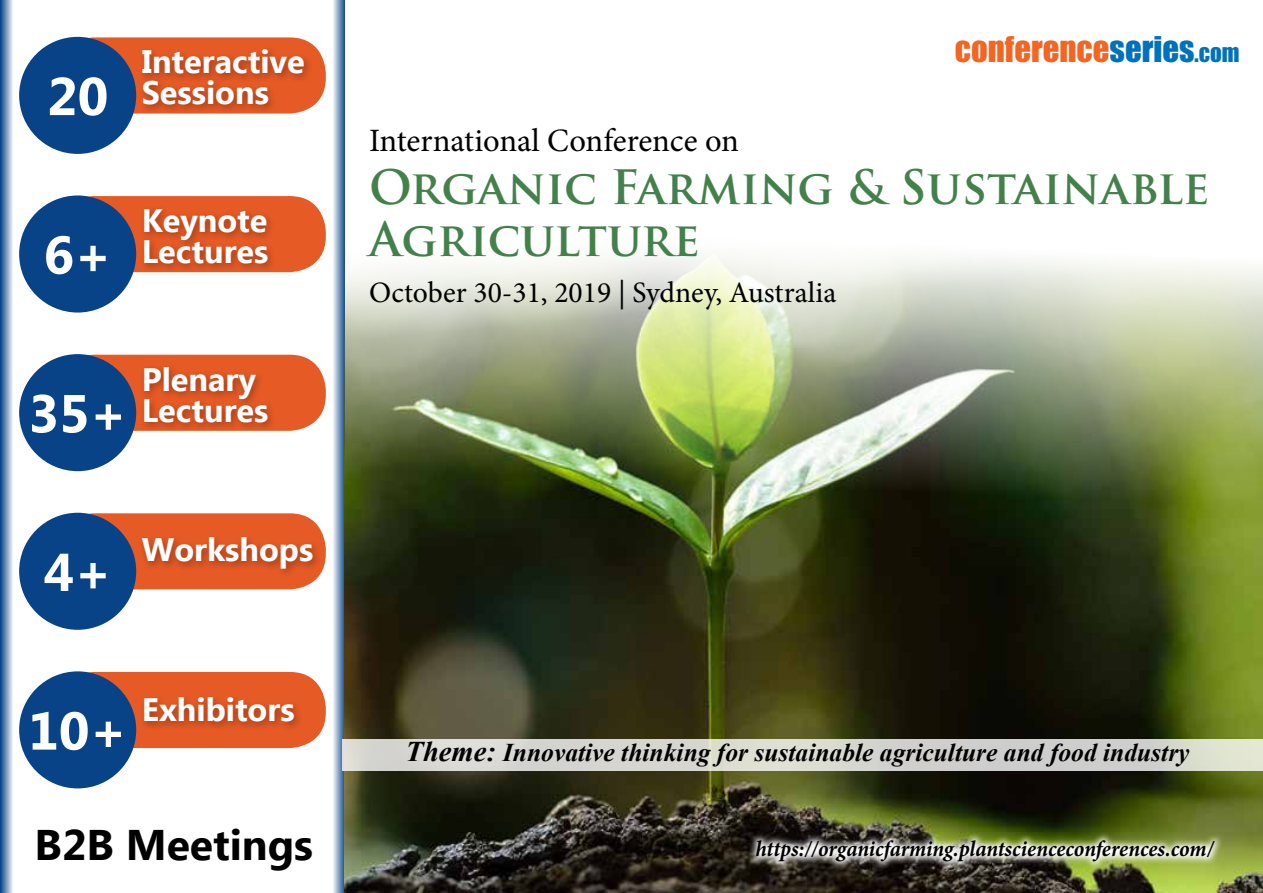
<style>
.page{position:relative;width:1263px;height:893px;background:#fff}
.page>*{position:absolute;margin:0;border:0;box-sizing:border-box;transform-origin:0 0}
.t1{font:700 53.25px "Ebrima";color:#fff}
.t2{font:700 46.2px/51.9px "Trajan Pro";color:#43814b}
.t3{font:700 42.75px "Ebrima";color:#000}
.t4{font:32.7px "Impact";color:#f26522}
.t5{font:32.55px "Minion Pro";letter-spacing:-.005em;color:#000}
.t6{font:700 32.4px/30.9px "Ebrima";color:#fff}
.t7{font:29.55px "Minion Pro";color:#000}
.t8{font:italic 700 25.5px "Times New Roman";color:#000}
.t9{font:italic 700 22.5px "Minion Pro";letter-spacing:-.005em;color:#000;scale:.95 1}
.s1{color:#0072bc}
.s2{font-size:22.95px;color:#0072bc}
.s3{font-size:28.5px}
</style>
<div class="page">
<svg style="left:0;top:0;width:13px;height:893px;background:#7a99be"></svg>
<svg style="left:333px;top:0;width:12px;height:893px;background:#8da8c8"></svg>
<div style="left:58px;top:37px;width:268px;height:77px;background:#e65a25;border-radius:36px"></div>
<div style="left:19px;top:37px;width:117px;height:117px;background:#084388;border-radius:50%"></div>
<div style="left:138px;top:45px;width:176px;height:69px;background:#000;opacity:.3"></div>
<div style="left:58px;top:196px;width:268px;height:76px;background:#e65a25;border-radius:36px"></div>
<div style="left:19px;top:195px;width:117px;height:118px;background:#084388;border-radius:50%"></div>
<div style="left:140px;top:205px;width:137px;height:68px;background:#000;opacity:.3"></div>
<div style="left:58px;top:355px;width:268px;height:76px;background:#e65a25;border-radius:36px"></div>
<div style="left:19px;top:354px;width:117px;height:117px;background:#084388;border-radius:50%"></div>
<div style="left:140px;top:362px;width:137px;height:70px;background:#000;opacity:.3"></div>
<div style="left:58px;top:513px;width:268px;height:76px;background:#e65a25;border-radius:36px"></div>
<div style="left:19px;top:513px;width:117px;height:117px;background:#084388;border-radius:50%"></div>
<div style="left:138px;top:533px;width:184px;height:46px;background:#000;opacity:.3"></div>
<div style="left:58px;top:672px;width:268px;height:76px;background:#e65a25;border-radius:36px"></div>
<div style="left:19px;top:671px;width:117px;height:117px;background:#084388;border-radius:50%"></div>
<div style="left:140px;top:693px;width:164px;height:38px;background:#000;opacity:.3"></div>
<img style="left:345px;top:257px;width:918px;height:636px">
<img style="left:748px;top:831px;width:475px;height:39px">
<svg style="left:342px;top:739px;width:921px;height:32px;background:#d5d6cf"></svg>
<h1 class="t1" style="left:47px;top:57px;width:63px">20</h1>
<p class="t6" style="left:142px;top:48px;width:165px">Interactive<br>Sessions</p>
<h1 class="t1" style="left:44px;top:215px;width:70px">6+</h1>
<p class="t6" style="left:142px;top:207px;width:128px">Keynote<br>Lectures</p>
<h1 class="t1" style="left:28px;top:374px;width:100px">35+</h1>
<p class="t6" style="left:142px;top:365px;width:128px">Plenary<br>Lectures</p>
<h1 class="t1" style="left:44px;top:532px;width:70px">4+</h1>
<p class="t6" style="left:142px;top:536px;width:173px">Workshops</p>
<h1 class="t1" style="left:28px;top:691px;width:100px">10+</h1>
<p class="t6" style="left:142px;top:696px;width:154px">Exhibitors</p>
<h3 class="t3" style="left:35px;top:813px;width:280px">B2B Meetings</h3>
<p class="t4" style="left:955px;top:24px;width:286px">CONFERENCE<span class="s1">SERIES</span><span class="s2">.COM</span></p>
<p class="t5" style="left:369px;top:118px;width:372px">International Conference on</p>
<h2 class="t2" style="left:369px;top:162px;width:842px">Organic Farming &amp; Sustainable<br>Agriculture</h2>
<p class="t7" style="left:369px;top:272px;width:469px">October 30-31, 2019 | Sydney, Australia</p>
<p class="t8" style="left:406px;top:735px;width:785px"><span class="s3">Theme:</span> Innovative thinking for sustainable agriculture and food industry</p>
<p class="t9" style="left:755px;top:833px;width:484px">https://organicfarming.plantscienceconferences.com/</p>
</div>
